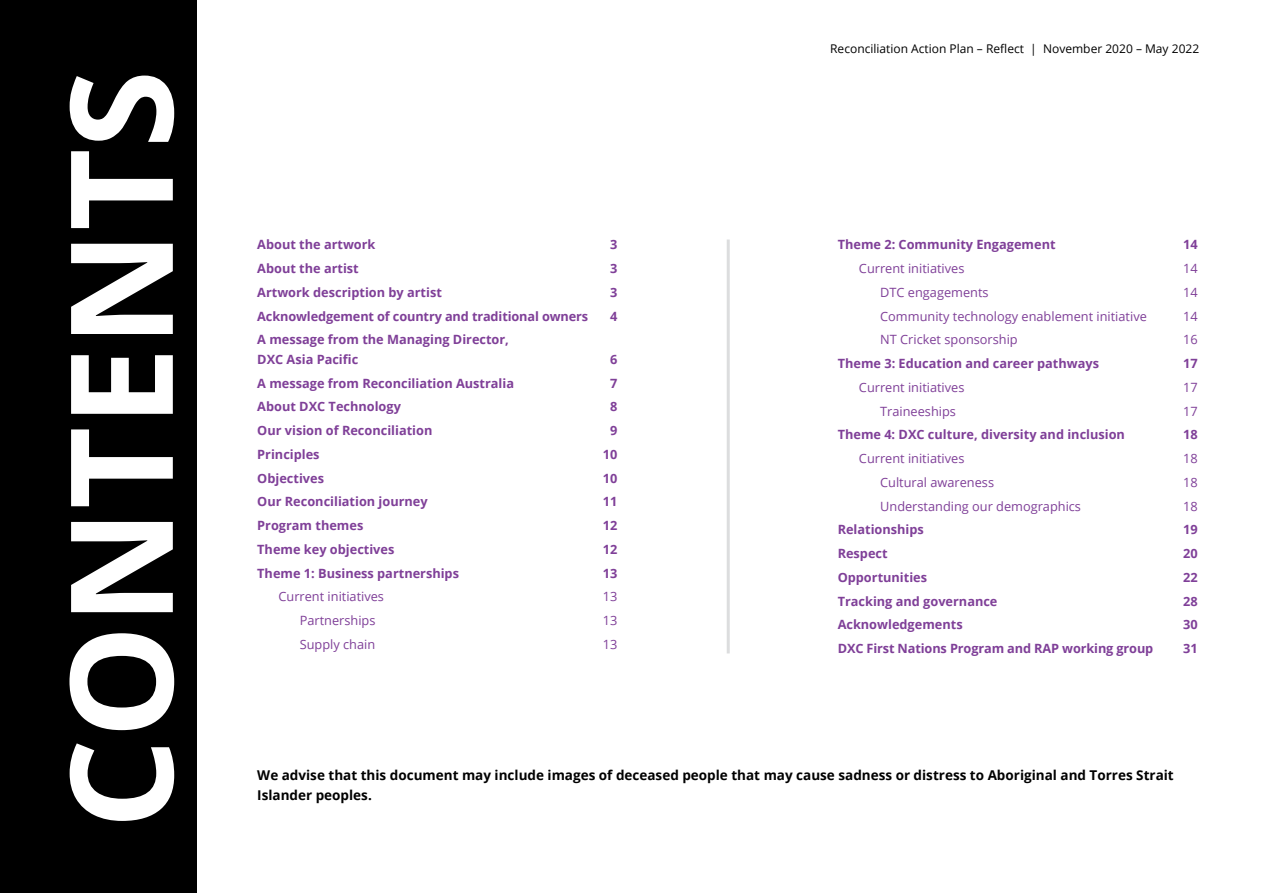
<style>
.page{position:relative;width:1263px;height:893px;background:#fff}
.page>*{position:absolute;margin:0;border:0;box-sizing:border-box;transform-origin:0 0}
.t1{font:700 142.5px "Open Sans";color:#fff}
.t2{font:700 13.5px/19.5px "Open Sans";color:#000}
.t3{font:700 12.75px/19.5px "Open Sans";color:#7f3f98}
.t4{font:12.75px "Open Sans";color:#7f3f98}
.t5{font:12px "Open Sans";color:#000}
</style>
<div class="page">
<div style="left:0;top:0;width:196px;height:893px;background:#000"></div>
<hr style="left:727px;top:240px;width:3px;height:413px;background:#dcddde">
<h1 class="t1" style="left:20px;top:829px;width:761px;rotate:-90deg">CONTENTS</h1>
<p class="t3" style="left:257px;top:235px;width:120px">About the artwork</p>
<p class="t3" style="left:610px;top:235px;width:9px">3</p>
<p class="t3" style="left:257px;top:258px;width:103px">About the artist</p>
<p class="t3" style="left:610px;top:258px;width:9px">3</p>
<p class="t3" style="left:257px;top:282px;width:186px">Artwork description by artist</p>
<p class="t3" style="left:610px;top:282px;width:9px">3</p>
<p class="t3" style="left:257px;top:306px;width:332px">Acknowledgement of country and traditional owners</p>
<p class="t3" style="left:610px;top:306px;width:9px">4</p>
<p class="t3" style="left:257px;top:330px;width:253px">A message from the Managing Director,<br>DXC Asia Pacific</p>
<p class="t3" style="left:610px;top:349px;width:9px">6</p>
<p class="t3" style="left:257px;top:373px;width:258px">A message from Reconciliation Australia</p>
<p class="t3" style="left:610px;top:373px;width:9px">7</p>
<p class="t3" style="left:257px;top:397px;width:145px">About DXC Technology</p>
<p class="t3" style="left:610px;top:397px;width:9px">8</p>
<p class="t3" style="left:257px;top:420px;width:177px">Our vision of Reconciliation</p>
<p class="t3" style="left:610px;top:420px;width:9px">9</p>
<p class="t3" style="left:257px;top:444px;width:64px">Principles</p>
<p class="t3" style="left:603px;top:444px;width:16px">10</p>
<p class="t3" style="left:257px;top:468px;width:68px">Objectives</p>
<p class="t3" style="left:603px;top:468px;width:16px">10</p>
<p class="t3" style="left:257px;top:492px;width:172px">Our Reconciliation journey</p>
<p class="t3" style="left:603px;top:492px;width:16px">11</p>
<p class="t3" style="left:257px;top:515px;width:108px">Program themes</p>
<p class="t3" style="left:603px;top:515px;width:16px">12</p>
<p class="t3" style="left:257px;top:539px;width:139px">Theme key objectives</p>
<p class="t3" style="left:603px;top:539px;width:16px">12</p>
<p class="t3" style="left:257px;top:563px;width:203px">Theme 1: Business partnerships</p>
<p class="t3" style="left:603px;top:563px;width:16px">13</p>
<p class="t4" style="left:278px;top:588px;width:107px">Current initiatives</p>
<p class="t4" style="left:603px;top:588px;width:16px">13</p>
<p class="t4" style="left:300px;top:612px;width:77px">Partnerships</p>
<p class="t4" style="left:603px;top:612px;width:16px">13</p>
<p class="t4" style="left:300px;top:635px;width:77px">Supply chain</p>
<p class="t4" style="left:603px;top:635px;width:16px">13</p>
<p class="t5" style="left:830px;top:41px;width:370px">Reconciliation Action Plan – Reflect | November 2020 – May 2022</p>
<p class="t3" style="left:838px;top:235px;width:219px">Theme 2: Community Engagement</p>
<p class="t3" style="left:1183px;top:235px;width:16px">14</p>
<p class="t4" style="left:859px;top:260px;width:107px">Current initiatives</p>
<p class="t4" style="left:1183px;top:260px;width:16px">14</p>
<p class="t4" style="left:880px;top:283px;width:110px">DTC engagements</p>
<p class="t4" style="left:1183px;top:283px;width:16px">14</p>
<p class="t4" style="left:880px;top:307px;width:268px">Community technology enablement initiative</p>
<p class="t4" style="left:1183px;top:307px;width:16px">14</p>
<p class="t4" style="left:880px;top:331px;width:139px">NT Cricket sponsorship</p>
<p class="t4" style="left:1183px;top:331px;width:16px">16</p>
<p class="t3" style="left:838px;top:353px;width:263px">Theme 3: Education and career pathways</p>
<p class="t3" style="left:1183px;top:353px;width:16px">17</p>
<p class="t4" style="left:859px;top:378px;width:107px">Current initiatives</p>
<p class="t4" style="left:1183px;top:378px;width:16px">17</p>
<p class="t4" style="left:880px;top:402px;width:77px">Traineeships</p>
<p class="t4" style="left:1183px;top:402px;width:16px">17</p>
<p class="t3" style="left:838px;top:425px;width:289px">Theme 4: DXC culture, diversity and inclusion</p>
<p class="t3" style="left:1183px;top:425px;width:16px">18</p>
<p class="t4" style="left:859px;top:450px;width:107px">Current initiatives</p>
<p class="t4" style="left:1183px;top:450px;width:16px">18</p>
<p class="t4" style="left:880px;top:473px;width:115px">Cultural awareness</p>
<p class="t4" style="left:1183px;top:473px;width:16px">18</p>
<p class="t4" style="left:880px;top:497px;width:202px">Understanding our demographics</p>
<p class="t4" style="left:1183px;top:497px;width:16px">18</p>
<p class="t3" style="left:838px;top:520px;width:88px">Relationships</p>
<p class="t3" style="left:1183px;top:520px;width:16px">19</p>
<p class="t3" style="left:838px;top:543px;width:51px">Respect</p>
<p class="t3" style="left:1183px;top:543px;width:16px">20</p>
<p class="t3" style="left:838px;top:567px;width:91px">Opportunities</p>
<p class="t3" style="left:1183px;top:567px;width:16px">22</p>
<p class="t3" style="left:838px;top:591px;width:161px">Tracking and governance</p>
<p class="t3" style="left:1183px;top:591px;width:16px">28</p>
<p class="t3" style="left:838px;top:615px;width:126px">Acknowledgements</p>
<p class="t3" style="left:1183px;top:615px;width:16px">30</p>
<p class="t3" style="left:838px;top:638px;width:317px">DXC First Nations Program and RAP working group</p>
<p class="t3" style="left:1183px;top:638px;width:16px">31</p>
<p class="t2" style="left:257px;top:765px;width:918px">We advise that this document may include images of deceased people that may cause sadness or distress to Aboriginal and Torres Strait<br>Islander peoples.</p>
</div>
